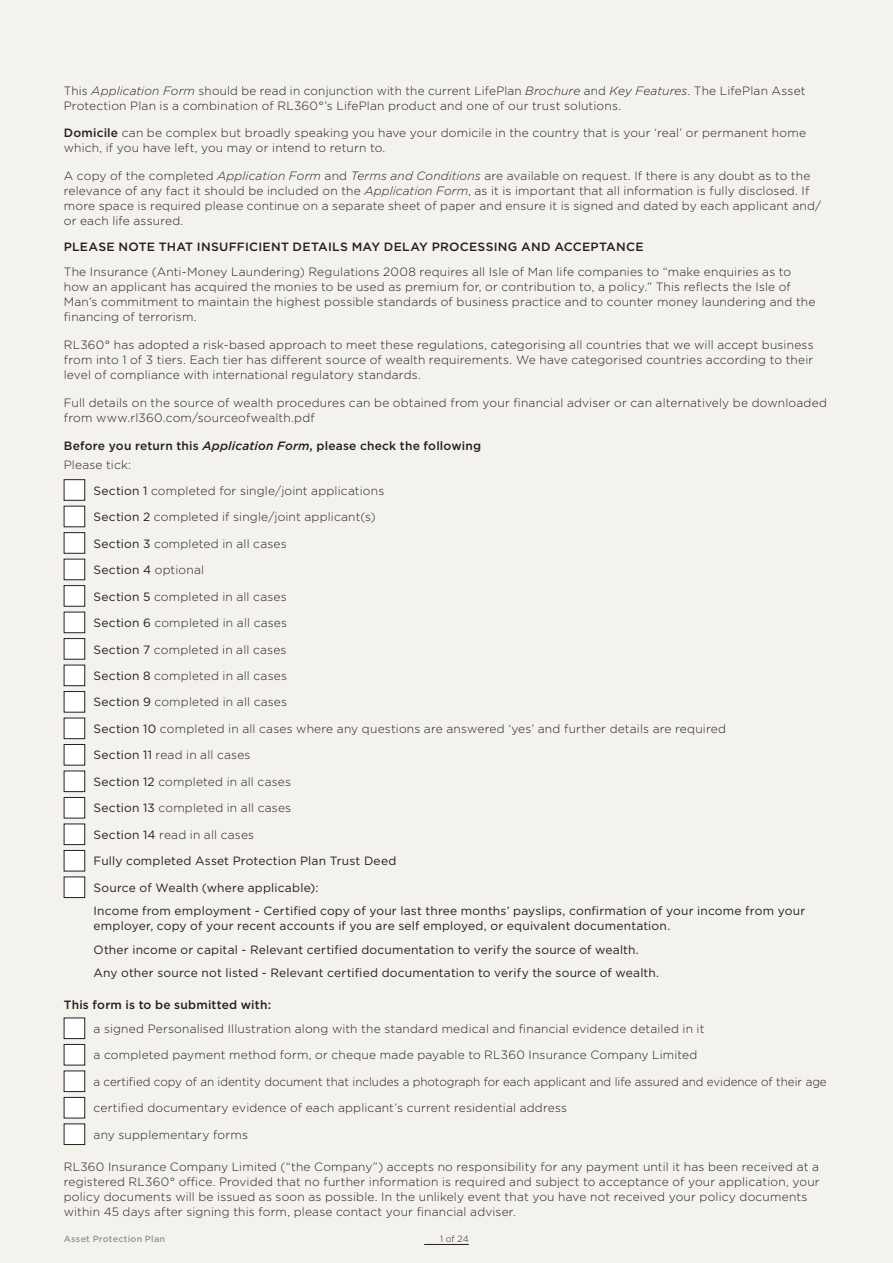
<style>
.page{position:relative;width:893px;height:1263px;background:#f4f2ec}
.page>*{position:absolute;margin:0;border:0;box-sizing:border-box;transform-origin:0 0}
.t1{font:300 12px/15px "Gotham";letter-spacing:.015em;color:#231f20}
.t2{font:12px/23.5px "Gotham";letter-spacing:.015em;color:#231f20}
.t3{font:500 12px/19.2px "Gotham";letter-spacing:.02em;color:#231f20}
.t4{font:300 12px "Gotham";letter-spacing:-.005em;color:#231f20}
.t5{font:500 9px "Gotham";letter-spacing:.025em;color:#949698}
.t6{font:300 9px "Gotham";color:#231f20}
.s1{font-style:italic}
.s2{font-weight:500}
.s3{font-weight:300}
.s4{font-weight:400}
</style>
<div class="page">
<hr style="left:424px;top:1244px;width:45px;height:1px;background:#231f20">
<div style="left:64px;top:480px;width:21px;height:20px;background:#fff"></div>
<div style="left:64px;top:479px;width:21px;height:22px;border:1px solid #231f20"></div>
<div style="left:64px;top:506px;width:21px;height:21px;background:#fff"></div>
<div style="left:64px;top:506px;width:21px;height:21px;border:1px solid #231f20"></div>
<div style="left:64px;top:533px;width:21px;height:20px;background:#fff"></div>
<div style="left:64px;top:532px;width:21px;height:22px;border:1px solid #231f20"></div>
<div style="left:64px;top:559px;width:21px;height:21px;background:#fff"></div>
<div style="left:64px;top:559px;width:21px;height:21px;border:1px solid #231f20"></div>
<div style="left:64px;top:586px;width:21px;height:20px;background:#fff"></div>
<div style="left:64px;top:585px;width:21px;height:21px;border:1px solid #231f20"></div>
<div style="left:64px;top:612px;width:21px;height:21px;background:#fff"></div>
<div style="left:64px;top:612px;width:21px;height:21px;border:1px solid #231f20"></div>
<div style="left:64px;top:638px;width:21px;height:21px;background:#fff"></div>
<div style="left:64px;top:638px;width:21px;height:21px;border:1px solid #231f20"></div>
<div style="left:64px;top:665px;width:21px;height:21px;background:#fff"></div>
<div style="left:64px;top:665px;width:21px;height:21px;border:1px solid #231f20"></div>
<div style="left:64px;top:691px;width:21px;height:21px;background:#fff"></div>
<div style="left:64px;top:691px;width:21px;height:21px;border:1px solid #231f20"></div>
<div style="left:64px;top:718px;width:21px;height:21px;background:#fff"></div>
<div style="left:64px;top:718px;width:21px;height:21px;border:1px solid #231f20"></div>
<div style="left:64px;top:744px;width:21px;height:21px;background:#fff"></div>
<div style="left:64px;top:744px;width:21px;height:21px;border:1px solid #231f20"></div>
<div style="left:64px;top:771px;width:21px;height:21px;background:#fff"></div>
<div style="left:64px;top:771px;width:21px;height:21px;border:1px solid #231f20"></div>
<div style="left:64px;top:797px;width:21px;height:21px;background:#fff"></div>
<div style="left:64px;top:797px;width:21px;height:21px;border:1px solid #231f20"></div>
<div style="left:64px;top:824px;width:21px;height:20px;background:#fff"></div>
<div style="left:64px;top:824px;width:21px;height:21px;border:1px solid #231f20"></div>
<div style="left:64px;top:850px;width:21px;height:21px;background:#fff"></div>
<div style="left:64px;top:850px;width:21px;height:21px;border:1px solid #231f20"></div>
<div style="left:64px;top:877px;width:21px;height:20px;background:#fff"></div>
<div style="left:64px;top:877px;width:21px;height:21px;border:1px solid #231f20"></div>
<div style="left:64px;top:1018px;width:21px;height:20px;background:#fff"></div>
<div style="left:64px;top:1018px;width:21px;height:21px;border:1px solid #231f20"></div>
<div style="left:64px;top:1044px;width:21px;height:21px;background:#fff"></div>
<div style="left:64px;top:1044px;width:21px;height:21px;border:1px solid #231f20"></div>
<div style="left:64px;top:1071px;width:21px;height:20px;background:#fff"></div>
<div style="left:64px;top:1070px;width:21px;height:22px;border:1px solid #231f20"></div>
<div style="left:64px;top:1097px;width:21px;height:21px;background:#fff"></div>
<div style="left:64px;top:1097px;width:21px;height:21px;border:1px solid #231f20"></div>
<div style="left:64px;top:1124px;width:21px;height:20px;background:#fff"></div>
<div style="left:64px;top:1123px;width:21px;height:22px;border:1px solid #231f20"></div>
<p class="t1" style="left:64px;top:83px;width:743px">This <span class="s1">Application Form</span> should be read in conjunction with the current LifePlan <span class="s1">Brochure</span> and <span class="s1">Key Features</span>. The LifePlan Asset<br>Protection Plan is a combination of RL360°’s LifePlan product and one of our trust solutions.</p>
<p class="t1" style="left:64px;top:125px;width:744px"><span class="s2">Domicile</span> can be complex but broadly speaking you have your domicile in the country that is your ‘real’ or permanent home which, if you have left, you may or intend to return to.</p>
<p class="t1" style="left:64px;top:168px;width:759px">A copy of the completed <span class="s1">Application Form</span> and <span class="s1">Terms and Conditions</span> are available on request. If there is any doubt as to the relevance of any fact it should be included on the <span class="s1">Application Form</span>, as it is important that all information is fully disclosed. If more space is required please continue on a separate sheet of paper and ensure it is signed and dated by each applicant and/ or each life assured.</p>
<p class="t3" style="left:64px;top:237px;width:581px">PLEASE NOTE THAT INSUFFICIENT DETAILS MAY DELAY PROCESSING AND ACCEPTANCE</p>
<p class="t1" style="left:64px;top:264px;width:753px">The Insurance (Anti-Money Laundering) Regulations 2008 requires all Isle of Man life companies to “make enquiries as to how an applicant has acquired the monies to be used as premium for, or contribution to, a policy.” This reflects the Isle of Man’s commitment to maintain the highest possible standards of business practice and to counter money laundering and the financing of terrorism.</p>
<p class="t1" style="left:64px;top:337px;width:751px;text-align:justify">RL360° has adopted a risk-based approach to meet these regulations, categorising all countries that we will accept business from into 1 of 3 tiers. Each tier has different source of wealth requirements. We have categorised countries according to their level of compliance with international regulatory standards.</p>
<p class="t1" style="left:64px;top:395px;width:765px">Full details on the source of wealth procedures can be obtained from your financial adviser or can alternatively be downloaded from www.rl360.com/sourceofwealth.pdf</p>
<p class="t3" style="left:64px;top:436px;width:419px">Before you return this <span class="s1">Application Form</span>, please check the following<br><span class="s3">Please tick:</span></p>
<p class="t1" style="left:94px;top:482px;width:292px"><span class="s4">Section 1</span> completed for single/joint applications</p>
<p class="t1" style="left:94px;top:509px;width:283px"><span class="s4">Section 2</span> completed if single/joint applicant(s)</p>
<p class="t1" style="left:94px;top:535px;width:195px"><span class="s4">Section 3</span> completed in all cases</p>
<p class="t2" style="left:94px;top:558px;width:112px">Section 4 <span class="s3">optional</span></p>
<p class="t1" style="left:94px;top:588px;width:195px"><span class="s4">Section 5</span> completed in all cases</p>
<p class="t1" style="left:94px;top:615px;width:195px"><span class="s4">Section 6</span> completed in all cases</p>
<p class="t1" style="left:94px;top:641px;width:194px"><span class="s4">Section 7</span> completed in all cases</p>
<p class="t1" style="left:94px;top:668px;width:195px"><span class="s4">Section 8</span> completed in all cases</p>
<p class="t1" style="left:94px;top:694px;width:195px"><span class="s4">Section 9</span> completed in all cases</p>
<p class="t1" style="left:94px;top:721px;width:634px"><span class="s4">Section 10</span> completed in all cases where any questions are answered ‘yes’ and further details are required</p>
<p class="t1" style="left:94px;top:747px;width:159px"><span class="s4">Section 11</span> read in all cases</p>
<p class="t1" style="left:94px;top:774px;width:199px"><span class="s4">Section 12</span> completed in all cases</p>
<p class="t1" style="left:94px;top:800px;width:199px"><span class="s4">Section 13</span> completed in all cases</p>
<p class="t1" style="left:94px;top:827px;width:162px"><span class="s4">Section 14</span> read in all cases</p>
<p class="t2" style="left:94px;top:849px;width:304px">Fully completed Asset Protection Plan Trust Deed</p>
<p class="t2" style="left:94px;top:875px;width:713px">Source of Wealth (where applicable):<br>Income from employment - Certified copy of your last three months’ payslips, confirmation of your income from your</p>
<p class="t2" style="left:94px;top:914px;width:578px">employer, copy of your recent accounts if you are self employed, or equivalent documentation.<br>Other income or capital - Relevant certified documentation to verify the source of wealth.<br>Any other source not listed - Relevant certified documentation to verify the source of wealth.</p>
<p class="t3" style="left:64px;top:995px;width:209px">This form is to be submitted with:</p>
<p class="t1" style="left:94px;top:1021px;width:612px">a signed Personalised Illustration along with the standard medical and financial evidence detailed in it</p>
<p class="t1" style="left:94px;top:1047px;width:605px">a completed payment method form, or cheque made payable to RL360 Insurance Company Limited</p>
<p class="t4" style="left:94px;top:1074px;width:735px">a certified copy of an identity document that includes a photograph for each applicant and life assured and evidence of their age</p>
<p class="t1" style="left:94px;top:1100px;width:475px">certified documentary evidence of each applicant’s current residential address</p>
<p class="t1" style="left:94px;top:1127px;width:156px">any supplementary forms</p>
<p class="t1" style="left:64px;top:1159px;width:757px">RL360 Insurance Company Limited (“the Company”) accepts no responsibility for any payment until it has been received at a registered RL360° office. Provided that no further information is required and subject to acceptance of your application, your policy documents will be issued as soon as possible. In the unlikely event that you have not received your policy documents within 45 days after signing this form, please contact your financial adviser.</p>
<p class="t5" style="left:64px;top:1233px;width:103px">Asset Protection Plan</p>
<p class="t6" style="left:440px;top:1233px;width:30px">1 of 24</p>
</div>
